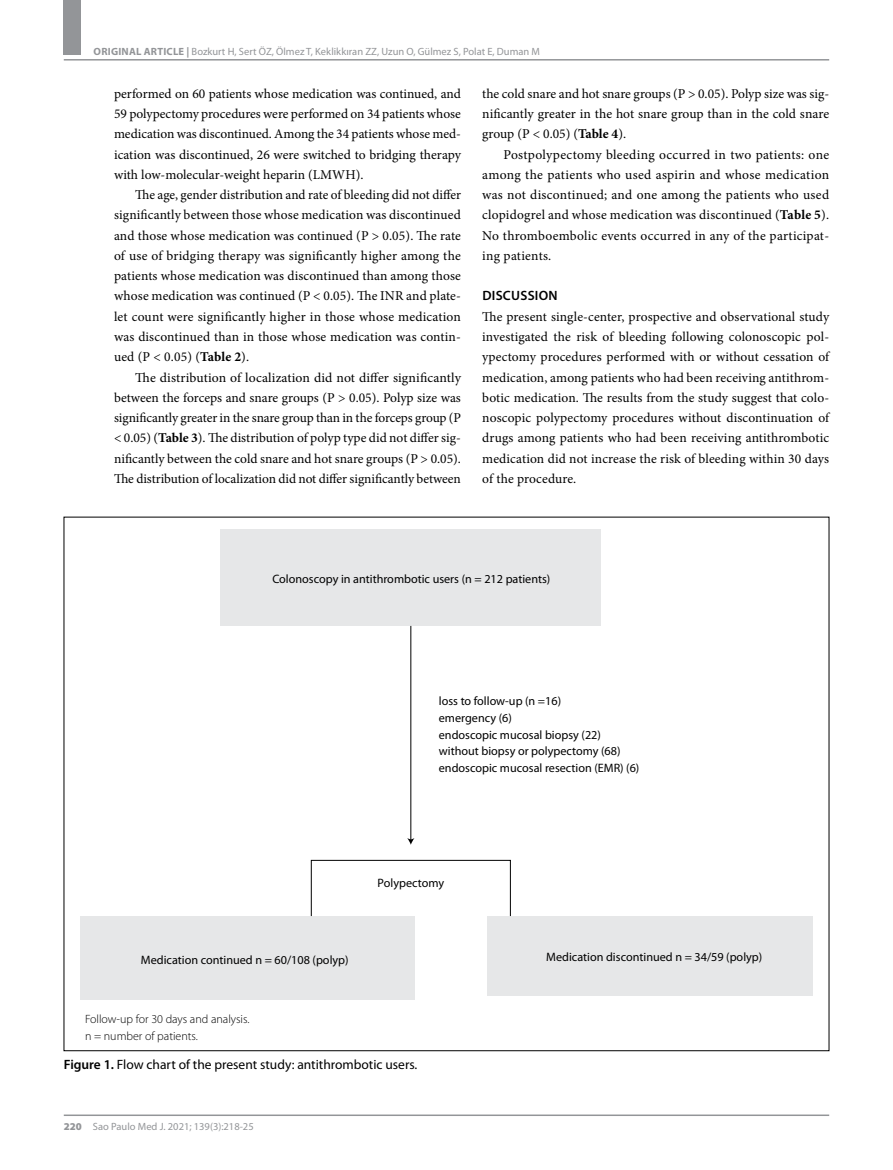
<style>
.page{position:relative;width:893px;height:1170px;background:#fff}
.page>*{position:absolute;margin:0;border:0;box-sizing:border-box;transform-origin:0 0}
.t1{font:13.5px/20.2px "Minion Pro";letter-spacing:.005em;color:#000;text-align:justify}
.t2{font:13.5px "Myriad Pro";color:#000}
.t3{font:600 13.5px "Myriad Pro";letter-spacing:.02em;color:#000}
.t4{font:12.15px/16.8px "Myriad Pro";color:#000}
.t5{font:300 12px/16.5px "Myriad Pro";color:#000}
.t6{font:10.5px "Myriad Pro";color:#939598}
.s1{font-weight:700}
.s2{font-weight:600}
.s3{font-weight:900}
</style>
<div class="page">
<div style="left:64px;top:0;width:17px;height:55px;background:#939598"></div>
<hr style="left:64px;top:59px;width:765px;height:2px;background:#939598">
<hr style="left:64px;top:1114px;width:765px;height:1px;background:#939598">
<div style="left:221px;top:529px;width:380px;height:97px;background:#e6e7e8"></div>
<div style="left:80px;top:915px;width:335px;height:84px;background:#e6e7e8"></div>
<div style="left:487px;top:915px;width:326px;height:80px;background:#e6e7e8"></div>
<hr style="left:410px;top:626px;width:1px;height:214px;background:#000">
<svg style="left:407px;top:838px;width:7px;height:6px"></svg>
<div style="left:311px;top:859px;width:200px;height:57px;border:1px solid #000"></div>
<p class="t6" style="left:94px;top:45px;width:448px"><span class="s1">ORIGINAL ARTICLE |</span> Bozkurt H, Sert ÖZ, Ölmez T, Keklikkıran ZZ, Uzun O, Gülmez S, Polat E, Duman M</p>
<p class="t1" style="left:114px;top:83px;width:348px">performed on 60 patients whose medication was continued, and 59 polypectomy procedures were performed on 34 patients whose medication was discontinued. Among the 34 patients whose med&shy;ication was discontinued, 26 were switched to bridging therapy with low-molecular-weight heparin (LMWH).</p>
<p class="t1" style="left:114px;top:185px;width:349px;text-indent:21px">The age, gender distribution and rate of bleeding did not differ significantly between those whose medication was discontinued and those whose medication was continued (P &gt; 0.05). The rate of use of bridging therapy was significantly higher among the patients whose medication was discontinued than among those whose medication was continued (P &lt; 0.05). The INR and plate&shy;let count were significantly higher in those whose medication was discontinued than in those whose medication was contin&shy;ued (P &lt; 0.05) (<span class="s1">Table 2</span>).</p>
<p class="t1" style="left:114px;top:367px;width:348px;text-indent:21px">The distribution of localization did not differ significantly between the forceps and snare groups (P &gt; 0.05). Polyp size was significantly greater in the snare group than in the forceps group (P &lt; 0.05) (<span class="s1">Table 3</span>). The distribution of polyp type did not differ sig&shy;nificantly between the cold snare and hot snare groups (P &gt; 0.05).<br>The distribution of localization did not differ significantly between</p>
<p class="t1" style="left:482px;top:83px;width:348px">the cold snare and hot snare groups (P &gt; 0.05). Polyp size was sig&shy;nificantly greater in the hot snare group than in the cold snare group (P &lt; 0.05) (<span class="s1">Table 4</span>).</p>
<p class="t1" style="left:482px;top:144px;width:348px;text-indent:21px">Postpolypectomy bleeding occurred in two patients: one among the patients who used aspirin and whose medication was not discontinued; and one among the patients who used clopidogrel and whose medication was discontinued (<span class="s1">Table 5</span>).<br>No thromboembolic events occurred in any of the participat&shy;ing patients.</p>
<p class="t3" style="left:482px;top:287px;width:77px">DISCUSSION</p>
<p class="t1" style="left:482px;top:306px;width:348px">The present single-center, prospective and observational study investigated the risk of bleeding following colonoscopic pol&shy;ypectomy procedures performed with or without cessation of medication, among patients who had been receiving antithrom&shy;botic medication. The results from the study suggest that colo&shy;noscopic polypectomy procedures without discontinuation of drugs among patients who had been receiving antithrombotic medication did not increase the risk of bleeding within 30 days of the procedure.</p>
<p class="t4" style="left:272px;top:570px;width:280px">Colonoscopy in antithrombotic users (n = 212 patients)</p>
<p class="t4" style="left:439px;top:692px;width:202px">loss to follow-up (n =16)<br>emergency (6)<br>endoscopic mucosal biopsy (22) without biopsy or polypectomy (68) endoscopic mucosal resection (EMR) (6)</p>
<p class="t4" style="left:378px;top:874px;width:68px">Polypectomy</p>
<p class="t4" style="left:141px;top:951px;width:209px">Medication continued n = 60/108 (polyp)</p>
<p class="t4" style="left:546px;top:948px;width:218px">Medication discontinued n = 34/59 (polyp)</p>
<p class="t5" style="left:85px;top:1010px;width:166px">Follow-up for 30 days and analysis. n = number of patients.</p>
<p class="t2" style="left:64px;top:1055px;width:355px"><span class="s2">Figure 1.</span> Flow chart of the present study: antithrombotic users.</p>
<p class="t6" style="left:64px;top:1119px;width:191px"><span class="s3">220</span> Sao Paulo Med J. 2021; 139(3):218-25</p>
</div>
